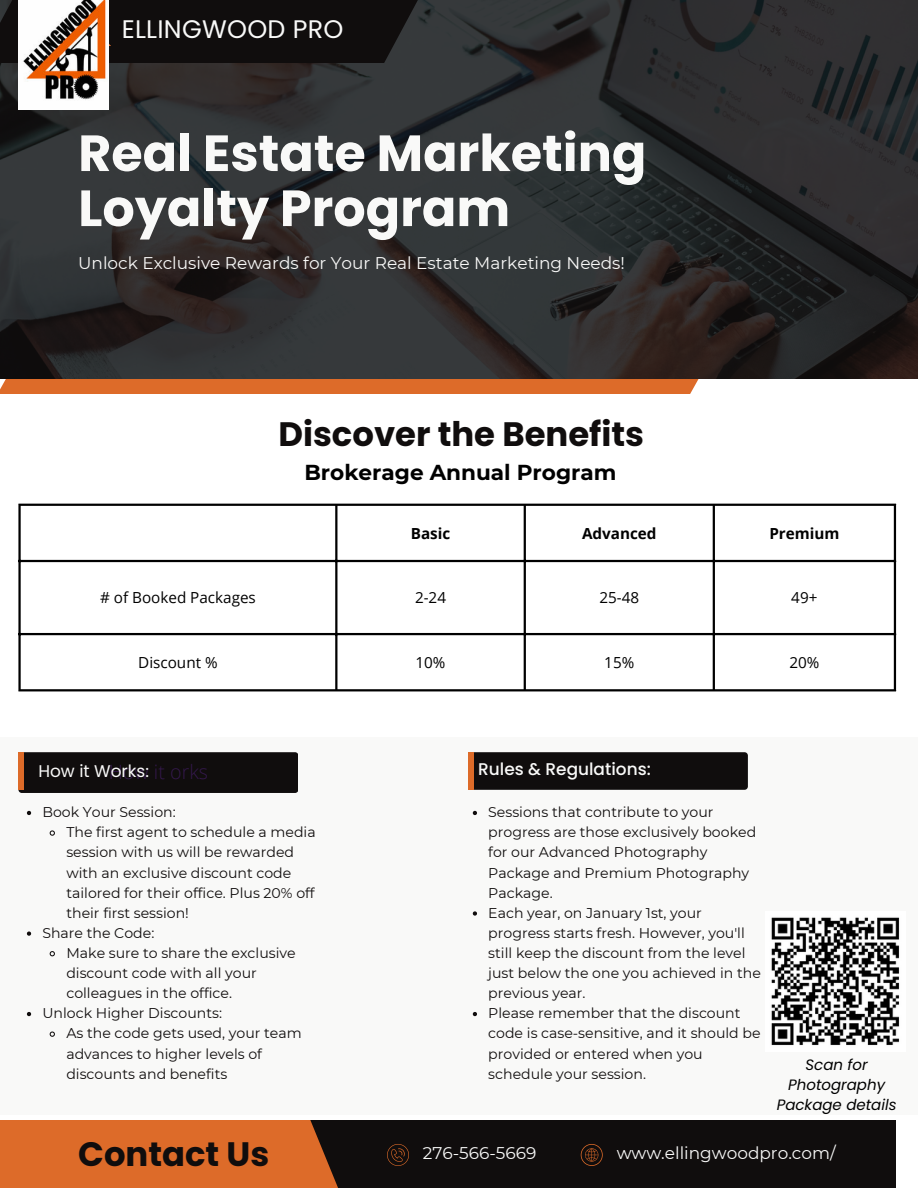
<style>
.page{position:relative;width:918px;height:1188px;background:#fff}
.page>*{position:absolute;margin:0;border:0;box-sizing:border-box;transform-origin:0 0}
.t1{font:700 50.85px/55.1px "Poppins";color:#f9f9f8}
.t2{font:700 33.9px "Poppins";color:#100d0d}
.t3{font:25.35px "Poppins";letter-spacing:.01em;color:#f9f9f8}
.t4{font:700 21.6px "Montserrat";color:#000}
.t5{font:300 19.8px "Open Sans";color:#33184b}
.t6{font:16.95px "Montserrat";color:#f9f9f8}
.t7{font:500 16.95px "Poppins";color:#f9f9f8}
.t8{font:16.95px "Poppins";color:#f9f9f8}
.t9{font:15.3px "Open Sans";color:#000}
.t10{font:700 15.3px "Open Sans";color:#000}
.t11{font:italic 15px/20.2px "Poppins";color:#000;text-align:center}
.t12{font:14.1px/20.1px "Montserrat";color:#100d0d}
</style>
<div class="page">
<div style="left:0;top:737px;width:918px;height:378px;background:#f9f9f8"></div>
<div style="left:234px;top:1120px;width:662px;height:68px;background:#100d0d"></div>
<div style="left:0;top:1120px;width:338px;height:68px;background:#dd6b29"></div>
<svg style="left:581px;top:1144px;width:22px;height:22px"></svg>
<svg style="left:387px;top:1144px;width:22px;height:22px"></svg>
<div style="left:468px;top:752px;width:280px;height:38px;background:#100d0d;border-radius:3px"></div>
<div style="left:468px;top:752px;width:5px;height:38px;background:#dd6b29"></div>
<div style="left:18px;top:752px;width:280px;height:41px;background:#100d0d;border-radius:3px"></div>
<div style="left:18px;top:752px;width:6px;height:38px;background:#dd6b29"></div>
<div style="left:0;top:379px;width:699px;height:15px;background:#dd6b29"></div>
<svg style="left:0;top:0;width:918px;height:379px;background:#2c2d2e"></svg>
<svg style="left:0;top:0;width:459px;height:63px;background:#161414"></svg>
<svg style="left:108px;top:14px;width:3px;height:32px"></svg>
<img style="left:18px;top:0;width:90px;height:109px">
<hr style="left:18px;top:506px;width:3px;height:183px;background:#000">
<hr style="left:335px;top:506px;width:2px;height:183px;background:#000">
<hr style="left:524px;top:506px;width:2px;height:183px;background:#000">
<hr style="left:713px;top:506px;width:2px;height:183px;background:#000">
<hr style="left:894px;top:506px;width:2px;height:183px;background:#000">
<hr style="left:18px;top:504px;width:878px;height:2px;background:#000">
<hr style="left:18px;top:560px;width:878px;height:2px;background:#000">
<hr style="left:18px;top:633px;width:878px;height:2px;background:#000">
<hr style="left:18px;top:689px;width:878px;height:2px;background:#000">
<img style="left:771px;top:917px;width:128px;height:128px">
<svg style="left:473px;top:811px;width:4px;height:4px"></svg>
<svg style="left:473px;top:911px;width:4px;height:5px"></svg>
<svg style="left:473px;top:1012px;width:4px;height:4px"></svg>
<svg style="left:27px;top:811px;width:4px;height:4px"></svg>
<svg style="left:49px;top:830px;width:6px;height:6px"></svg>
<svg style="left:27px;top:932px;width:4px;height:4px"></svg>
<svg style="left:49px;top:951px;width:6px;height:6px"></svg>
<svg style="left:27px;top:1012px;width:4px;height:4px"></svg>
<svg style="left:49px;top:1031px;width:6px;height:6px"></svg>
<h3 class="t3" style="left:122px;top:15px;width:223px">ELLINGWOOD PRO</h3>
<h1 class="t1" style="left:78px;top:126px;width:570px">Real Estate Marketing<br>Loyalty Program</h1>
<p class="t6" style="left:78px;top:251px;width:548px">Unlock Exclusive Rewards for Your Real Estate Marketing Needs!</p>
<h2 class="t2" style="left:278px;top:414px;width:367px">Discover the Benefits</h2>
<h3 class="t4" style="left:304px;top:457px;width:314px">Brokerage Annual Program</h3>
<p class="t10" style="left:411px;top:522px;width:41px">Basic</p>
<p class="t10" style="left:582px;top:522px;width:76px">Advanced</p>
<p class="t10" style="left:769px;top:522px;width:72px">Premium</p>
<p class="t9" style="left:100px;top:587px;width:157px"># of Booked Packages</p>
<p class="t9" style="left:415px;top:587px;width:33px">2-24</p>
<p class="t9" style="left:599px;top:587px;width:41px">25-48</p>
<p class="t9" style="left:791px;top:587px;width:28px">49+</p>
<p class="t9" style="left:138px;top:652px;width:81px">Discount %</p>
<p class="t9" style="left:416px;top:652px;width:31px">10%</p>
<p class="t9" style="left:604px;top:652px;width:31px">15%</p>
<p class="t9" style="left:789px;top:652px;width:31px">20%</p>
<h3 class="t5" style="left:109px;top:758px;width:101px">How it orks</h3>
<p class="t8" style="left:38px;top:761px;width:112px">How it Works:</p>
<p class="t7" style="left:478px;top:759px;width:174px">Rules &amp; Regulations:</p>
<p class="t12" style="left:42px;top:802px;width:135px">Book Your Session:</p>
<p class="t12" style="left:66px;top:822px;width:251px">The first agent to schedule a media</p>
<p class="t12" style="left:66px;top:842px;width:229px">session with us will be rewarded</p>
<p class="t12" style="left:66px;top:862px;width:226px">with an exclusive discount code</p>
<p class="t12" style="left:66px;top:882px;width:250px">tailored for their office. Plus 20% off</p>
<p class="t12" style="left:66px;top:902px;width:124px">their first session!</p>
<p class="t12" style="left:42px;top:922px;width:113px">Share the Code:</p>
<p class="t12" style="left:66px;top:942px;width:231px">Make sure to share the exclusive</p>
<p class="t12" style="left:66px;top:963px;width:192px">discount code with all your</p>
<p class="t12" style="left:66px;top:983px;width:167px">colleagues in the office.</p>
<p class="t12" style="left:42px;top:1003px;width:181px">Unlock Higher Discounts:</p>
<p class="t12" style="left:66px;top:1023px;width:237px">As the code gets used, your team</p>
<p class="t12" style="left:66px;top:1043px;width:197px">advances to higher levels of</p>
<p class="t12" style="left:66px;top:1063px;width:162px">discounts and benefits</p>
<p class="t12" style="left:488px;top:802px;width:274px">Sessions that contribute to your progress are those exclusively booked for our Advanced Photography<br>Package and Premium Photography<br>Package.<br>Each year, on January 1st, your progress starts fresh. However, you'll still keep the discount from the level just below the one you achieved in the previous year.<br>Please remember that the discount code is case-sensitive, and it should be provided or entered when you schedule your session.</p>
<p class="t11" style="left:777px;top:1055px;width:121px">Scan for<br>Photography<br>Package details</p>
<h2 class="t2" style="left:78px;top:1134px;width:193px">Contact Us</h2>
<p class="t6" style="left:617px;top:1141px;width:221px">www.ellingwoodpro.com/</p>
<p class="t6" style="left:423px;top:1141px;width:115px">276-566-5669</p>
</div>
